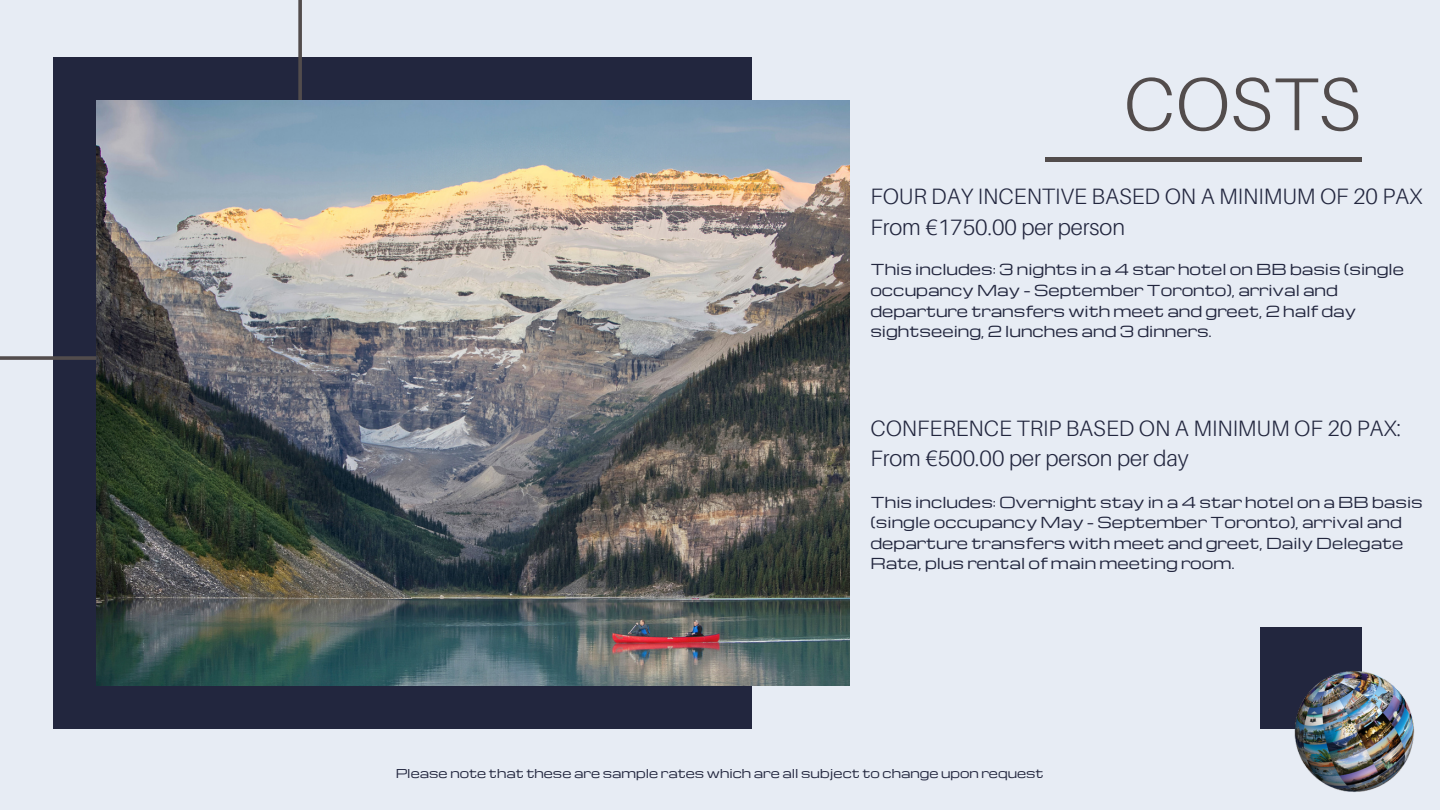
<style>
.page{position:relative;width:1440px;height:810px;background:#e7ecf4}
.page>*{position:absolute;margin:0;border:0;box-sizing:border-box;transform-origin:0 0}
.t1{font:300 75px "Aileron";color:#524c4c}
.t2{font:300 22.2px/30.6px "Aileron";color:#22263e}
.t3{font:14.8px/20.6px "Michroma";color:#22263e}
.t4{font:12px "Michroma";color:#22263e}
</style>
<div class="page">
<div style="left:53px;top:57px;width:699px;height:672px;background:#22263e"></div>
<svg style="left:0;top:0;width:302px;height:360px"></svg>
<img style="left:96px;top:101px;width:754px;height:584px">
<div style="left:1260px;top:627px;width:102px;height:102px;background:#22263e"></div>
<img style="left:1294px;top:671px;width:121px;height:121px">
<div style="left:1045px;top:157px;width:317px;height:5px;background:#524c4c"></div>
<h1 class="t1" style="left:1124px;top:57px;width:239px">COSTS</h1>
<h3 class="t2" style="left:870px;top:181px;width:554px">FOUR DAY INCENTIVE BASED ON A MINIMUM OF 20 PAX<br>From €1750.00 per person</h3>
<h2 class="t3" style="left:870px;top:258px;width:535px">This includes: 3 nights in a 4 star hotel on BB basis (single occupancy May - September Toronto), arrival and departure transfers with meet and greet, 2 half day sightseeing, 2 lunches and 3 dinners.</h2>
<p class="t2" style="left:870px;top:412px;width:532px">CONFERENCE TRIP BASED ON A MINIMUM OF 20 PAX:<br>From €500.00 per person per day</p>
<p class="t3" style="left:870px;top:491px;width:554px">This includes: Overnight stay in a 4 star hotel on a BB basis (single occupancy May - September Toronto), arrival and departure transfers with meet and greet, Daily Delegate Rate, plus rental of main meeting room.</p>
<h3 class="t4" style="left:396px;top:764px;width:649px">Please note that these are sample rates which are all subject to change upon request</h3>
</div>
